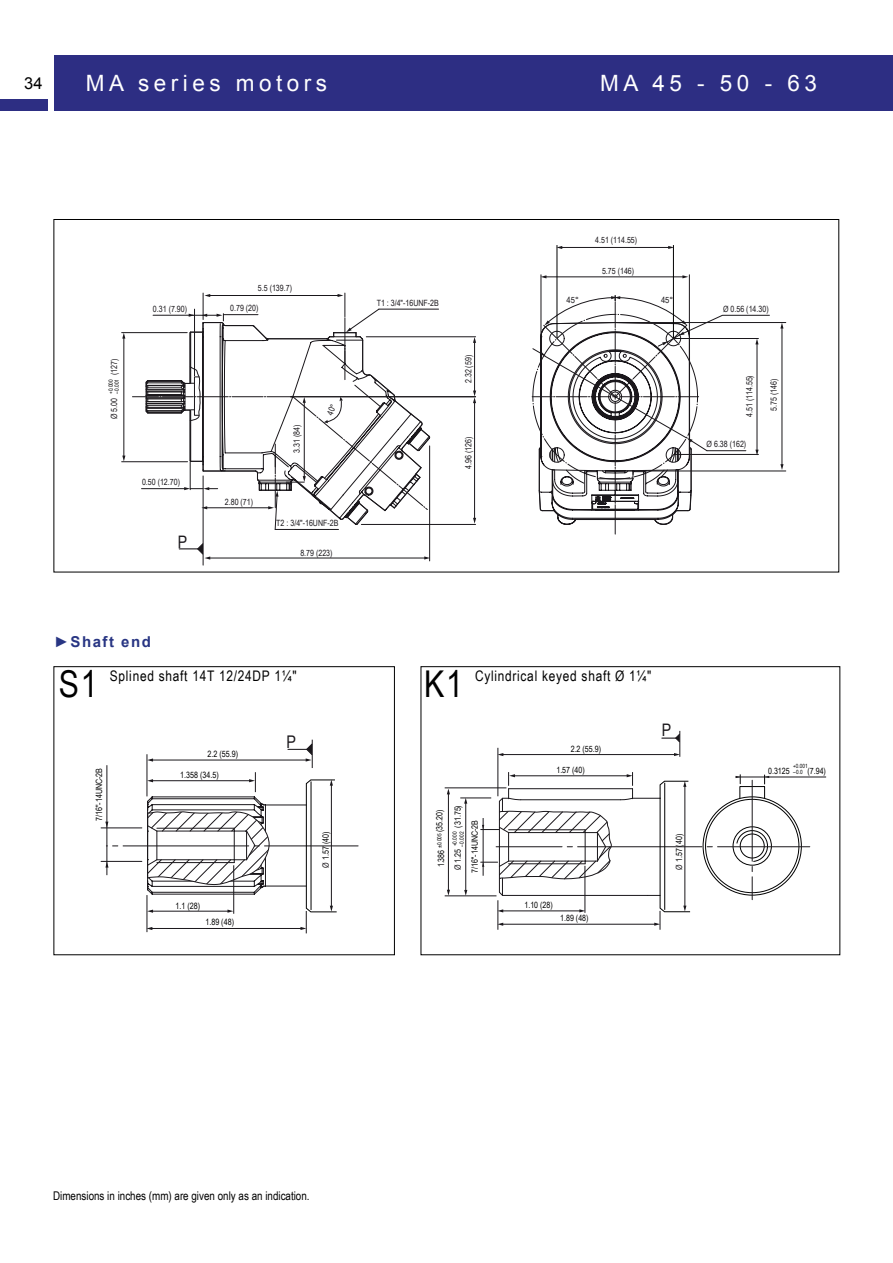
<style>
.page{position:relative;width:893px;height:1263px;background:#fff}
.page>*{position:absolute;margin:0;border:0;box-sizing:border-box;transform-origin:0 0}
.t1{font:36.9px "Arial Narrow";color:#000}
.t2{font:22.5px "Arial";letter-spacing:.2em;color:#fff}
.t3{font:17.4px "Arial Narrow";color:#1a171b}
.t4{font:17.25px "Arial Narrow";color:#1a171b}
.t5{font:16.5px "Arial";color:#000}
.t6{font:700 15px "Arial";letter-spacing:.1em;color:#283583}
.t7{font:14.55px "Arial Narrow";letter-spacing:.05em;color:#000}
.t8{font:12px "Arial Narrow";color:#000}
.t9{font:8.7px/18.3px "Arial Narrow";color:#000;text-align:center}
.t10{font:8.55px "Arial Narrow";color:#1a171b}
.t11{font:8.55px "Arial Narrow";color:#1a171b;scale:1.08 1}
.t12{font:5.7px/6px "Arial Narrow";color:#000}
.s1{color:#1a171b}
</style>
<div class="page">
<div style="left:0;top:99px;width:47px;height:12px;background:#2d2e83"></div>
<div style="left:54px;top:55px;width:839px;height:55px;background:#2d2e83"></div>
<hr style="left:366px;top:336px;width:110px;height:1px;background:#1a171b">
<hr style="left:361px;top:524px;width:115px;height:1px;background:#1a171b">
<hr style="left:291px;top:396px;width:185px;height:1px;background:#1a171b">
<hr style="left:203px;top:476px;width:1px;height:89px;background:#1a171b">
<hr style="left:429px;top:446px;width:1px;height:115px;background:#1a171b">
<hr style="left:707px;top:450px;width:39px;height:1px;background:#1a171b">
<hr style="left:722px;top:315px;width:47px;height:1px;background:#1a171b">
<hr style="left:689px;top:275px;width:1px;height:61px;background:#1a171b">
<hr style="left:541px;top:275px;width:1px;height:61px;background:#1a171b">
<hr style="left:616px;top:471px;width:170px;height:1px;background:#1a171b">
<hr style="left:616px;top:322px;width:170px;height:1px;background:#1a171b">
<hr style="left:122px;top:332px;width:65px;height:1px;background:#1a171b">
<hr style="left:122px;top:461px;width:66px;height:1px;background:#1a171b">
<hr style="left:474px;top:402px;width:1px;height:117px;background:#1a171b">
<svg style="left:473px;top:518px;width:3px;height:6px"></svg>
<hr style="left:209px;top:558px;width:216px;height:1px;background:#1a171b">
<svg style="left:424px;top:556px;width:6px;height:3px"></svg>
<svg style="left:179px;top:543px;width:31px;height:17px"></svg>
<hr style="left:474px;top:342px;width:1px;height:50px;background:#1a171b">
<svg style="left:473px;top:391px;width:3px;height:12px"></svg>
<svg style="left:473px;top:337px;width:3px;height:6px"></svg>
<hr style="left:124px;top:337px;width:1px;height:120px;background:#1a171b">
<svg style="left:122px;top:333px;width:3px;height:6px"></svg>
<hr style="left:545px;top:277px;width:138px;height:1px;background:#1a171b">
<svg style="left:682px;top:275px;width:6px;height:3px"></svg>
<svg style="left:541px;top:275px;width:5px;height:3px"></svg>
<hr style="left:379px;top:309px;width:60px;height:1px;background:#1a171b">
<hr style="left:782px;top:327px;width:1px;height:138px;background:#1a171b">
<svg style="left:780px;top:464px;width:3px;height:6px"></svg>
<svg style="left:780px;top:323px;width:3px;height:5px"></svg>
<svg style="left:532px;top:295px;width:190px;height:239px"></svg>
<hr style="left:557px;top:245px;width:1px;height:93px;background:#000">
<hr style="left:673px;top:245px;width:1px;height:93px;background:#000">
<hr style="left:561px;top:247px;width:108px;height:1px;background:#1a171b">
<svg style="left:668px;top:246px;width:6px;height:3px"></svg>
<svg style="left:556px;top:246px;width:6px;height:3px"></svg>
<hr style="left:673px;top:338px;width:85px;height:1px;background:#1a171b">
<hr style="left:674px;top:454px;width:84px;height:1px;background:#1a171b">
<hr style="left:757px;top:343px;width:1px;height:108px;background:#1a171b">
<svg style="left:755px;top:450px;width:4px;height:5px"></svg>
<hr style="left:101px;top:828px;width:41px;height:1px;background:#1a171b">
<hr style="left:101px;top:861px;width:41px;height:1px;background:#1a171b">
<svg style="left:105px;top:740px;width:253px;height:193px"></svg>
<div style="left:54px;top:666px;width:341px;height:289px;border:1px solid #000"></div>
<hr style="left:498px;top:748px;width:1px;height:48px;background:#1a171b">
<hr style="left:502px;top:754px;width:173px;height:1px;background:#1a171b">
<svg style="left:662px;top:731px;width:19px;height:26px"></svg>
<svg style="left:498px;top:753px;width:5px;height:3px"></svg>
<hr style="left:448px;top:793px;width:1px;height:98px;background:#1a171b">
<hr style="left:735px;top:777px;width:91px;height:1px;background:#1a171b">
<hr style="left:460px;top:798px;width:31px;height:1px;background:#1a171b">
<hr style="left:445px;top:895px;width:51px;height:1px;background:#1a171b">
<hr style="left:445px;top:788px;width:61px;height:1px;background:#1a171b">
<hr style="left:465px;top:802px;width:1px;height:89px;background:#1a171b">
<svg style="left:464px;top:798px;width:3px;height:6px"></svg>
<svg style="left:464px;top:890px;width:3px;height:6px"></svg>
<svg style="left:481px;top:772px;width:329px;height:158px"></svg>
<svg style="left:132px;top:293px;width:296px;height:237px"></svg>
<h3 class="t5" style="left:24px;top:72px;width:20px">34</h3>
<h2 class="t2" style="left:86px;top:68px;width:243px">MA series motors</h2>
<h2 class="t2" style="left:600px;top:68px;width:218px">MA 45 - 50 - 63</h2>
<p class="t10" style="left:108px;top:375px;width:18px;rotate:-90deg">(127)</p>
<p class="t12" style="left:107px;top:394px;width:16px;rotate:-90deg">+0.000 –0.001</p>
<p class="t10" style="left:108px;top:419px;width:23px;rotate:-90deg">Ø 5.00</p>
<p class="t10" style="left:153px;top:303px;width:36px">0.31 (7.90)</p>
<p class="t10" style="left:142px;top:476px;width:40px">0.50 (12.70)</p>
<h3 class="t4" style="left:178px;top:529px;width:11px">P</h3>
<h3 class="t6" style="left:54px;top:632px;width:98px">►Shaft end</h3>
<p class="t10" style="left:258px;top:282px;width:36px">5.5 (139.7)</p>
<p class="t10" style="left:230px;top:302px;width:30px">0.79 (20)</p>
<p class="t10" style="left:225px;top:495px;width:30px">2.80 (71)</p>
<p class="t10" style="left:291px;top:453px;width:30px;rotate:-90deg">3.31 (84)</p>
<p class="t10" style="left:276px;top:517px;width:64px">T2 : 3/4"-16UNF-2B</p>
<p class="t10" style="left:300px;top:546px;width:34px">8.79 (223)</p>
<h1 class="t1" style="left:59px;top:657px;width:40px">S1</h1>
<h3 class="t7" style="left:110px;top:666px;width:188px">Splined shaft 14T 12/24DP 1¼″</h3>
<p class="t9" style="left:90px;top:821px;width:55px;rotate:-90deg">7/16"-14UNC-2B</p>
<p class="t9" style="left:207px;top:744px;width:32px">2.2 (55.9)</p>
<p class="t9" style="left:180px;top:765px;width:40px">1.358 (34.5)</p>
<p class="t9" style="left:176px;top:896px;width:26px">1.1 (28)</p>
<p class="t9" style="left:205px;top:913px;width:30px">1.89 (48)</p>
<h3 class="t3" style="left:287px;top:729px;width:11px">P</h3>
<p class="t9" style="left:316px;top:868px;width:38px;rotate:-90deg"><span class="s1">Ø</span> 1.57 (40)</p>
<p class="t10" style="left:595px;top:234px;width:43px">4.51 (114.55)</p>
<p class="t10" style="left:377px;top:297px;width:64px">T1 : 3/4"-16UNF-2B</p>
<p class="t10" style="left:462px;top:383px;width:30px;rotate:-90deg">2.32 (59)</p>
<p class="t10" style="left:462px;top:469px;width:34px;rotate:-90deg">4.96 (126)</p>
<p class="t10" style="left:602px;top:264px;width:34px">5.75 (146)</p>
<p class="t11" style="left:567px;top:293px;width:13px">45°</p>
<p class="t11" style="left:661px;top:293px;width:13px">45°</p>
<p class="t10" style="left:723px;top:303px;width:47px">Ø 0.56 (14.30)</p>
<p class="t10" style="left:743px;top:417px;width:43px;rotate:-90deg">4.51 (114.55)</p>
<p class="t10" style="left:707px;top:438px;width:41px">Ø 6.38 (162)</p>
<p class="t10" style="left:768px;top:411px;width:34px;rotate:-90deg">5.75 (146)</p>
<h1 class="t1" style="left:424px;top:657px;width:40px">K1</h1>
<h3 class="t7" style="left:475px;top:666px;width:178px">Cylindrical keyed shaft Ø 1¼″</h3>
<p class="t9" style="left:571px;top:740px;width:32px">2.2 (55.9)</p>
<h3 class="t4" style="left:662px;top:717px;width:11px">P</h3>
<p class="t9" style="left:430px;top:832px;width:28px;rotate:-90deg">(35.20) (31.75)</p>
<p class="t12" style="left:452px;top:846px;width:16px;rotate:-90deg">+0.000</p>
<p class="t9" style="left:465px;top:873px;width:55px;rotate:-90deg">7/16''-14UNC-2B</p>
<p class="t12" style="left:459px;top:847px;width:16px;rotate:-90deg">–0.002</p>
<p class="t12" style="left:436px;top:848px;width:16px;rotate:-90deg">±0.005</p>
<p class="t9" style="left:432px;top:867px;width:19px;rotate:-90deg">1.386</p>
<p class="t9" style="left:448px;top:870px;width:23px;rotate:-90deg"><span class="s1">Ø</span> 1.25</p>
<p class="t12" style="left:793px;top:762px;width:16px">+0.001</p>
<p class="t9" style="left:556px;top:760px;width:30px">1.57 (40)</p>
<p class="t12" style="left:793px;top:768px;width:11px">–0.0</p>
<p class="t9" style="left:768px;top:761px;width:23px">0.3125</p>
<p class="t9" style="left:807px;top:761px;width:20px">(7.94)</p>
<p class="t9" style="left:524px;top:895px;width:30px">1.10 (28)</p>
<p class="t9" style="left:560px;top:909px;width:30px">1.89 (48)</p>
<p class="t9" style="left:670px;top:870px;width:37px;rotate:-90deg"><span class="s1">Ø</span> 1.57 (40)</p>
<h3 class="t8" style="left:53px;top:1187px;width:256px">Dimensions in inches (mm) are given only as an indication.</h3>
</div>
